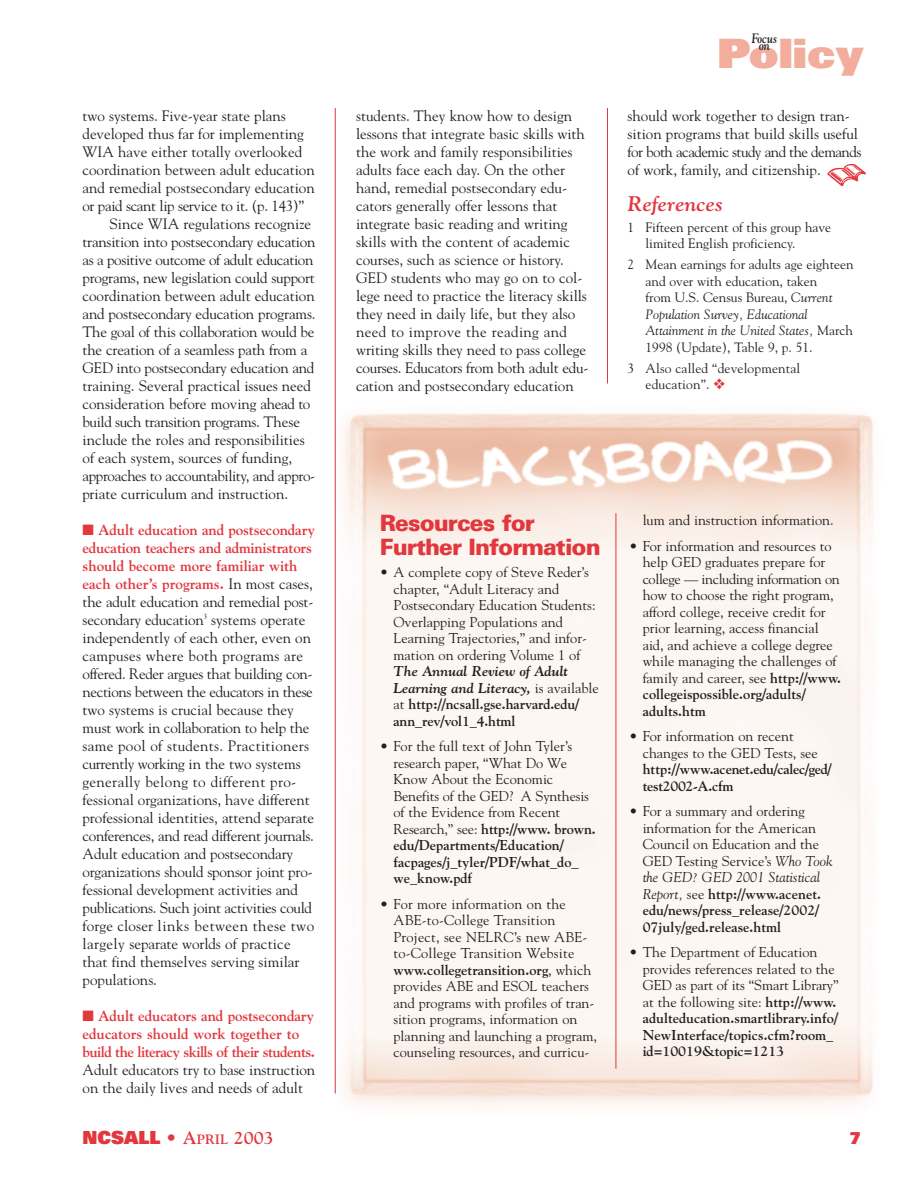
<style>
.page{position:relative;width:918px;height:1188px;background:#fff}
.page>*{position:absolute;margin:0;border:0;box-sizing:border-box;transform-origin:0 0}
.t1{font:900 40.5px "Univers";color:#f3ad9d;scale:1.11 1}
.t2{font:900 22.5px/24px "Univers";letter-spacing:-.04em;color:#e1373d}
.t3{font:italic 700 21px "Goudy";color:#e1373d}
.t4{font:900 18px "Univers";color:#e1373d}
.t5{font:900 16.5px "Univers";color:#e1373d;scale:.95 1}
.t6{font:15px/18px "Goudy";color:#231f20}
.t7{font:15px "Goudy";letter-spacing:-.025em;color:#231f20}
.t8{font:700 15px/18px "Goudy";letter-spacing:-.01em;color:#e1373d}
.t9{font:14.25px/16.5px "Goudy";color:#231f20}
.t10{font:700 14.25px/16.5px "Goudy";letter-spacing:-.01em;color:#231f20}
.t11{font:13.5px/16.5px "Goudy";color:#231f20}
.t12{font:italic 700 13.5px "Goudy";color:#231f20;scale:.8 1}
.s1{color:#e1373d}
.s2{font-weight:700;color:#e1373d}
.s3{font-style:italic}
.s4{font-weight:400}
.s5{font-weight:700}
.s6{font-family:"Goudy";font-weight:700}
.s7{font-family:"Goudy";font-weight:700;font-size:13.5px}
</style>
<div class="page">
<img style="left:334px;top:388px;width:539px;height:718px">
<hr style="left:616px;top:513px;width:1px;height:556px;background:#e1373d">
<hr style="left:335px;top:108px;width:1px;height:986px;background:#e1373d">
<hr style="left:607px;top:108px;width:1px;height:275px;background:#e1373d">
<img style="left:828px;top:165px;width:37px;height:21px">
<p class="t6" style="left:82px;top:108px;width:205px">two systems. Five-year state plans</p>
<p class="t6" style="left:82px;top:126px;width:223px">developed thus far for implementing</p>
<p class="t6" style="left:82px;top:144px;width:221px">WIA have either totally overlooked</p>
<p class="t6" style="left:82px;top:162px;width:234px">coordination between adult education</p>
<p class="t6" style="left:82px;top:180px;width:234px">and remedial postsecondary education</p>
<p class="t7" style="left:82px;top:199px;width:223px">or paid scant lip service to it. (p. 143)”</p>
<p class="t6" style="left:110px;top:216px;width:203px">Since WIA regulations recognize</p>
<p class="t6" style="left:82px;top:234px;width:234px">transition into postsecondary education</p>
<p class="t7" style="left:82px;top:253px;width:232px">as a positive outcome of adult education</p>
<p class="t6" style="left:82px;top:270px;width:234px">programs, new legislation could support</p>
<p class="t6" style="left:82px;top:288px;width:234px">coordination between adult education</p>
<p class="t6" style="left:82px;top:306px;width:235px">and postsecondary education programs.</p>
<p class="t6" style="left:82px;top:324px;width:234px">The goal of this collaboration would be</p>
<p class="t6" style="left:82px;top:342px;width:227px">the creation of a seamless path from a</p>
<p class="t6" style="left:82px;top:360px;width:233px">GED into postsecondary education and</p>
<p class="t6" style="left:82px;top:378px;width:230px">training. Several practical issues need</p>
<p class="t6" style="left:82px;top:396px;width:229px">consideration before moving ahead to</p>
<p class="t7" style="left:82px;top:415px;width:219px">build such transition programs. These</p>
<p class="t6" style="left:82px;top:432px;width:224px">include the roles and responsibilities</p>
<p class="t6" style="left:82px;top:450px;width:211px">of each system, sources of funding,</p>
<p class="t7" style="left:82px;top:469px;width:234px">approaches to accountability, and appro-</p>
<p class="t6" style="left:82px;top:486px;width:207px">priate curriculum and instruction.</p>
<p class="t6" style="left:82px;top:522px;width:234px"><span class="s1">■</span> <span class="s2">Adult education and postsecondary education teachers and administrators should become more familiar with each other’s programs.</span> In most cases, the adult education and remedial post&shy;secondary education<sup>3</sup> systems operate independently of each other, even on campuses where both programs are offered. Reder argues that building con&shy;nections between the educators in these two systems is crucial because they must work in collaboration to help the same pool of students. Practitioners currently working in the two systems generally belong to different pro&shy;fessional organizations, have different professional identities, attend separate conferences, and read different journals.<br>Adult education and postsecondary organizations should sponsor joint pro&shy;fessional development activities and publications. Such joint activities could forge closer links between these two largely separate worlds of practice that find themselves serving similar populations.</p>
<p class="t8" style="left:82px;top:1008px;width:234px">■ Adult educators and postsecondary educators should work together to build the literacy skills of their students.</p>
<p class="t6" style="left:82px;top:1062px;width:234px">Adult educators try to base instruction on the daily lives and needs of adult</p>
<p class="t12" style="left:752px;top:33px;width:33px">Focus</p>
<p class="t12" style="left:759px;top:40px;width:15px">on</p>
<h1 class="t1" style="left:717px;top:39px;width:134px">Policy</h1>
<p class="t6" style="left:356px;top:108px;width:234px">students. They know how to design lessons that integrate basic skills with the work and family responsibilities adults face each day. On the other hand, remedial postsecondary edu&shy;cators generally offer lessons that integrate basic reading and writing skills with the content of academic courses, such as science or history.<br>GED students who may go on to col&shy;lege need to practice the literacy skills they need in daily life, but they also need to improve the reading and writing skills they need to pass college courses. Educators from both adult edu&shy;cation and postsecondary education</p>
<p class="t6" style="left:628px;top:108px;width:235px">should work together to design tran&shy;sition programs that build skills useful for both academic study and the demands of work, family, and citizenship.</p>
<h3 class="t3" style="left:628px;top:195px;width:97px">References</h3>
<p class="t11" style="left:646px;top:220px;width:187px;text-indent:-18px">1 Fifteen percent of this group have limited English proficiency.</p>
<p class="t11" style="left:646px;top:257px;width:210px;text-indent:-18px">2 Mean earnings for adults age eighteen and over with education, taken<br>from U.S. Census Bureau, <span class="s3">Current Population Survey, Educational Attainment in the United States,</span> March 1998 (Update), Table 9, p. 51.</p>
<p class="t11" style="left:646px;top:361px;width:156px;text-indent:-18px">3 Also called “developmental education”. <span class="s1">❖</span></p>
<h2 class="t2" style="left:380px;top:513px;width:222px">Resources for<br>Further Information</h2>
<p class="t9" style="left:393px;top:565px;width:204px;text-indent:-14px">• A complete copy of Steve Reder’s chapter, “Adult Literacy and<br>Postsecondary Education Students:<br>Overlapping Populations and<br>Learning Trajectories,” and infor&shy;mation on ordering Volume 1 of</p>
<p class="t10" style="left:393px;top:664px;width:207px"><span class="s3">The Annual Review of Adult<br>Learning and Literacy,</span> <span class="s4">is available at</span> http://ncsall.gse.harvard.edu/ ann_rev/vol1_4.html</p>
<p class="t9" style="left:393px;top:739px;width:204px;text-indent:-14px">• For the full text of John Tyler’s research paper, “What Do We<br>Know About the Economic<br>Benefits of the GED? A Synthesis of the Evidence from Recent<br>Research,” see: <span class="s5">http://www. brown. edu/Departments/Education/ facpages/j_tyler/PDF/what_do_ we_know.pdf</span></p>
<p class="t9" style="left:393px;top:897px;width:205px;text-indent:-14px">• For more information on the<br>ABE-to-College Transition<br>Project, see NELRC’s new ABE&shy;to-College Transition Website <span class="s5">www.collegetransition.org</span>, which provides ABE and ESOL teachers and programs with profiles of tran&shy;sition programs, information on planning and launching a program, counseling resources, and curricu-</p>
<p class="t9" style="left:643px;top:513px;width:193px">lum and instruction information.</p>
<p class="t9" style="left:643px;top:539px;width:200px;text-indent:-14px">• For information and resources to help GED graduates prepare for college — including information on how to choose the right program, afford college, receive credit for prior learning, access financial aid, and achieve a college degree while managing the challenges of family and career, see <span class="s5">http://www. collegeispossible.org/adults/ adults.htm</span></p>
<p class="t9" style="left:643px;top:729px;width:177px;text-indent:-14px">• For information on recent changes to the GED Tests, see</p>
<p class="t10" style="left:643px;top:762px;width:190px">http://www.acenet.edu/calec/ged/ test2002-A.cfm</p>
<p class="t9" style="left:643px;top:804px;width:191px;text-indent:-14px">• For a summary and ordering information for the American<br>Council on Education and the<br>GED Testing Service’s <span class="s3">Who Took the GED? GED 2001 Statistical<br>Report,</span> see <span class="s5">http://www.acenet. edu/news/press_release/2002/<br>07july/ged.release.html</span></p>
<p class="t9" style="left:643px;top:945px;width:198px;text-indent:-14px">• The Department of Education provides references related to the<br>GED as part of its “Smart Library” at the following site: <span class="s5">http://www. adulteducation.smartlibrary.info/<br>NewInterface/topics.cfm?room_ id=10019&amp;topic=1213</span></p>
<p class="t4" style="left:82px;top:1131px;width:193px">NCSALL • <span class="s6">A</span><span class="s7">PRIL</span> <span class="s6">2003</span></p>
<p class="t5" style="left:850px;top:1132px;width:13px">7</p>
</div>
